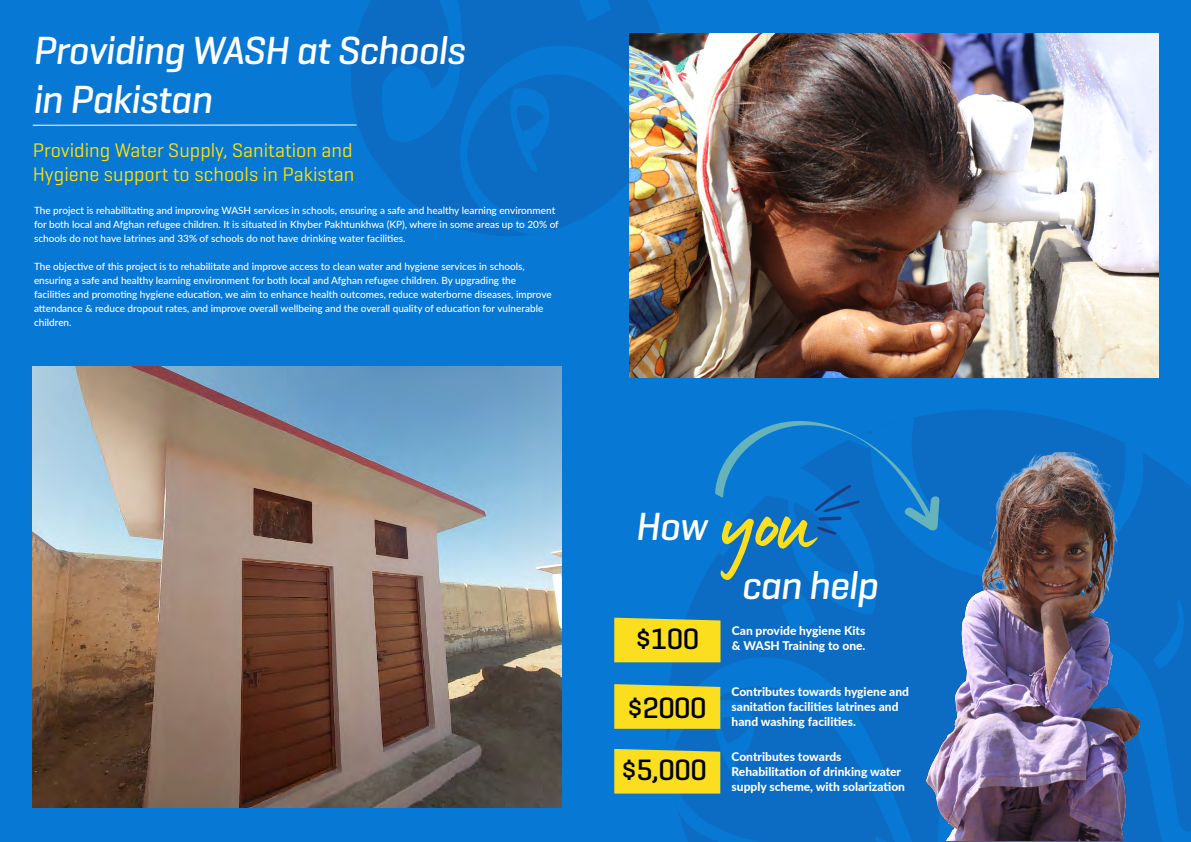
<style>
.page{position:relative;width:1191px;height:842px;background:#0778d4}
.page>*{position:absolute;margin:0;border:0;box-sizing:border-box;transform-origin:0 0}
.t1{font:86px "Lumios Marker";color:#fbde1e}
.t2{font:italic 500 40px/49px "Geogrotesque";letter-spacing:-.02em;color:#fff}
.t3{font:500 30px/62.5px "Geogrotesque";letter-spacing:-.02em;color:#000}
.t4{font:20px/24px "Geogrotesque";color:#fedf0a}
.t5{font:800 12px/15px "Lato";color:#fff}
.t6{font:500 10px/14px "Lato";color:#fff}
</style>
<div class="page">
<svg style="left:351px;top:0;width:310px;height:236px"></svg>
<img style="left:33px;top:366px;width:528px;height:442px">
<img style="left:629px;top:33px;width:529px;height:345px">
<img style="left:1128px;top:453px;width:63px;height:388px">
<img style="left:614px;top:410px;width:514px;height:432px">
<hr style="left:33px;top:125px;width:323px;height:1px;background:#fff">
<h2 class="t2" style="left:34px;top:25px;width:434px">Providing WASH at Schools in Pakistan</h2>
<h3 class="t4" style="left:33px;top:138px;width:323px">Providing Water Supply, Sanitation and<br>Hygiene support to schools in Pakistan</h3>
<p class="t6" style="left:34px;top:203px;width:526px">The project is rehabilitating and improving WASH services in schools, ensuring a safe and healthy learning environment for both local and Afghan refugee children. It is situated in Khyber Pakhtunkhwa (KP), where in some areas up to 20% of schools do not have latrines and 33% of schools do not have drinking water facilities.</p>
<p class="t6" style="left:34px;top:259px;width:519px">The objective of this project is to rehabilitate and improve access to clean water and hygiene services in schools, ensuring a safe and healthy learning environment for both local and Afghan refugee children. By upgrading the facilities and promoting hygiene education, we aim to enhance health outcomes, reduce waterborne diseases, improve attendance &amp; reduce dropout rates, and improve overall wellbeing and the overall quality of education for vulnerable children.</p>
<h2 class="t2" style="left:636px;top:501px;width:73px">How</h2>
<h3 class="t3" style="left:635px;top:607px;width:65px">$100</h3>
<h3 class="t3" style="left:621px;top:676px;width:87px">$2000 $5,000</h3>
<h1 class="t1" style="left:719px;top:466px;width:95px">you</h1>
<h2 class="t2" style="left:742px;top:560px;width:138px">can help</h2>
<p class="t5" style="left:732px;top:623px;width:135px">Can provide hygiene Kits &amp; WASH Training to one.</p>
<p class="t5" style="left:731px;top:683px;width:179px">Contributes towards hygiene and sanitation facilities latrines and hand washing facilities.</p>
<p class="t5" style="left:731px;top:748px;width:175px">Contributes towards<br>Rehabilitation of drinking water supply scheme, with solarization</p>
</div>
